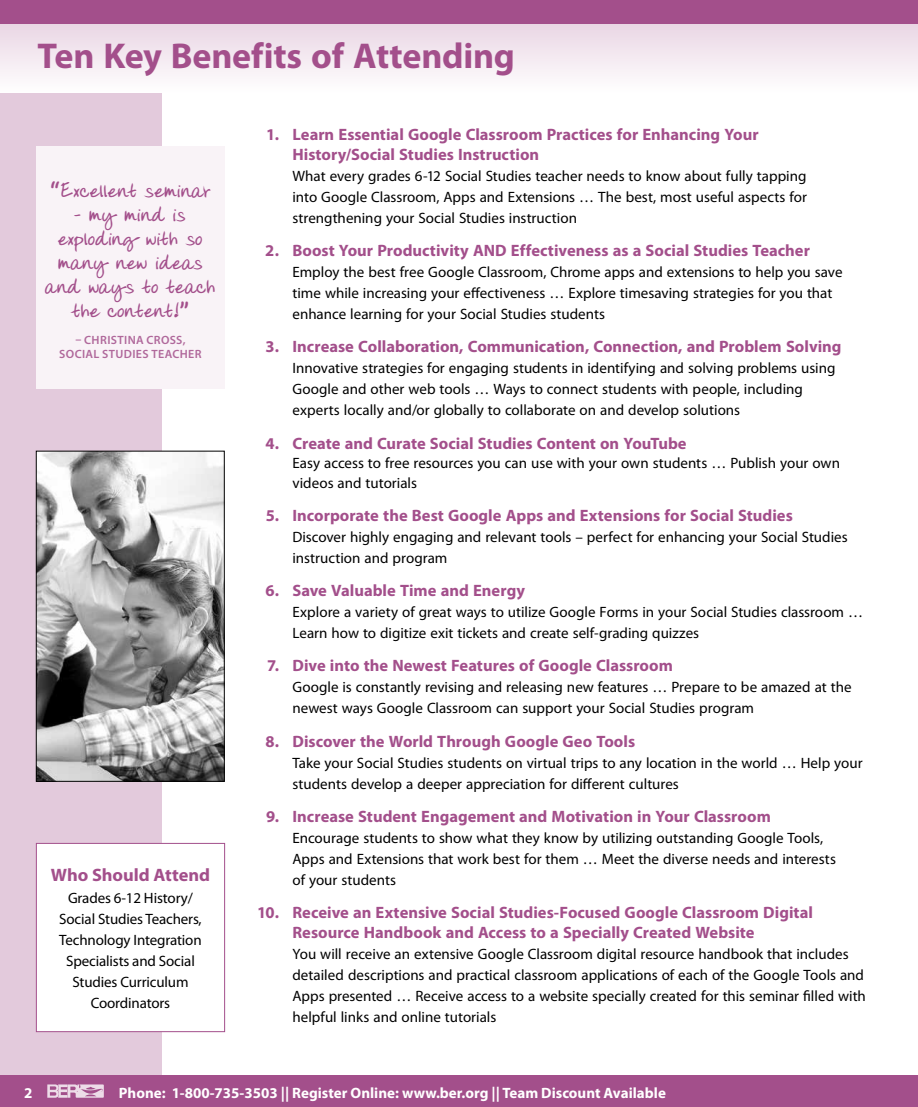
<style>
.page{position:relative;width:918px;height:1107px;background:#fff}
.page>*{position:absolute;margin:0;border:0;box-sizing:border-box;transform-origin:0 0}
.t1{font:700 36px "Myriad Pro";letter-spacing:-.005em;color:#a34f8b}
.t2{font:700 21px/24px "Donnys Hand";letter-spacing:.005em;color:#a34f8b;text-align:center}
.t3{font:700 18px "Myriad Pro";letter-spacing:-.005em;color:#a34f8b}
.t4{font:700 16.5px/19.8px "Myriad Pro";color:#a34f8b}
.t5{font:15px/21px "Myriad Pro";color:#000}
.t6{font:700 15px "Myriad Pro";color:#fff}
.t7{font:600 12px/14.4px "Myriad Pro";letter-spacing:.03em;color:#b0689b;text-align:center}
.s1{font-family:"Uberhand Pro"}
</style>
<div class="page">
<div style="left:0;top:0;width:162px;height:1107px;background:#e3cadc"></div>
<div style="left:0;top:1076px;width:918px;height:31px;background:#a34f8b"></div>
<svg style="left:47px;top:1084px;width:57px;height:14px"></svg>
<svg style="left:0;top:24px;width:918px;height:68px"></svg>
<div style="left:0;top:0;width:918px;height:24px;background:#a34f8b"></div>
<div style="left:36px;top:843px;width:189px;height:189px;background:#fff"></div>
<div style="left:36px;top:843px;width:189px;height:189px;border:1px solid #a34f8b"></div>
<div style="left:36px;top:146px;width:189px;height:243px;background:#f9f3f7"></div>
<img style="left:38px;top:453px;width:185px;height:327px">
<div style="left:36px;top:451px;width:189px;height:331px;border:1px solid #000"></div>
<h1 class="t1" style="left:38px;top:32px;width:479px">Ten Key Benefits of Attending</h1>
<h2 class="t2" style="left:50px;top:180px;width:162px"><span class="s1">“</span>Excellent seminar</h2>
<h2 class="t2" style="left:45px;top:204px;width:172px">– my mind is exploding with so many new ideas and ways to teach the content!<span class="s1">”</span></h2>
<p class="t7" style="left:59px;top:332px;width:144px">– CHRISTINA CROSS,<br>SOCIAL STUDIES TEACHER</p>
<p class="t3" style="left:51px;top:863px;width:161px">Who Should Attend</p>
<p class="t5" style="left:59px;top:887px;width:144px;text-align:center">Grades 6-12 History/<br>Social Studies Teachers,<br>Technology Integration<br>Specialists and Social<br>Studies Curriculum<br>Coordinators</p>
<p class="t4" style="left:293px;top:124px;width:468px;text-indent:-26px">1. Learn Essential Google Classroom Practices for Enhancing Your<br>History/Social Studies Instruction</p>
<p class="t5" style="left:292px;top:165px;width:516px;text-align:justify">What every grades 6-12 Social Studies teacher needs to know about fully tapping into Google Classroom, Apps and Extensions … The best, most useful aspects for strengthening your Social Studies instruction</p>
<p class="t4" style="left:265px;top:240px;width:546px">2. Boost Your Productivity AND Effectiveness as a Social Studies Teacher</p>
<p class="t5" style="left:292px;top:261px;width:552px">Employ the best free Google Classroom, Chrome apps and extensions to help you save time while increasing your effectiveness … Explore timesaving strategies for you that enhance learning for your Social Studies students</p>
<p class="t4" style="left:266px;top:336px;width:578px">3. Increase Collaboration, Communication, Connection, and Problem Solving</p>
<p class="t5" style="left:292px;top:357px;width:545px">Innovative strategies for engaging students in identifying and solving problems using<br>Google and other web tools … Ways to connect students with people, including experts locally and/or globally to collaborate on and develop solutions</p>
<p class="t4" style="left:265px;top:433px;width:423px">4. Create and Curate Social Studies Content on YouTube</p>
<p class="t5" style="left:292px;top:453px;width:549px;line-height:19.5px">Easy access to free resources you can use with your own students … Publish your own videos and tutorials</p>
<p class="t4" style="left:266px;top:505px;width:529px">5. Incorporate the Best Google Apps and Extensions for Social Studies</p>
<p class="t5" style="left:292px;top:526px;width:557px">Discover highly engaging and relevant tools – perfect for enhancing your Social Studies instruction and program</p>
<p class="t4" style="left:265px;top:580px;width:261px">6. Save Valuable Time and Energy</p>
<p class="t5" style="left:292px;top:601px;width:572px">Explore a variety of great ways to utilize Google Forms in your Social Studies classroom …<br>Learn how to digitize exit tickets and create self-grading quizzes</p>
<p class="t4" style="left:267px;top:655px;width:407px">7. Dive into the Newest Features of Google Classroom</p>
<p class="t5" style="left:292px;top:677px;width:561px">Google is constantly revising and releasing new features … Prepare to be amazed at the newest ways Google Classroom can support your Social Studies program</p>
<p class="t4" style="left:265px;top:731px;width:371px">8. Discover the World Through Google Geo Tools</p>
<p class="t5" style="left:292px;top:752px;width:572px">Take your Social Studies students on virtual trips to any location in the world … Help your students develop a deeper appreciation for different cultures</p>
<p class="t4" style="left:266px;top:806px;width:506px">9. Increase Student Engagement and Motivation in Your Classroom</p>
<p class="t5" style="left:292px;top:827px;width:545px">Encourage students to show what they know by utilizing outstanding Google Tools,<br>Apps and Extensions that work best for them … Meet the diverse needs and interests of your students</p>
<p class="t4" style="left:292px;top:902px;width:522px;text-indent:-35px">10. Receive an Extensive Social Studies-Focused Google Classroom Digital<br>Resource Handbook and Access to a Specially Created Website</p>
<p class="t5" style="left:292px;top:943px;width:575px">You will receive an extensive Google Classroom digital resource handbook that includes detailed descriptions and practical classroom applications of each of the Google Tools and Apps presented … Receive access to a website specially created for this seminar filled with helpful links and online tutorials</p>
<p class="t6" style="left:24px;top:1083px;width:10px">2</p>
<p class="t6" style="left:119px;top:1083px;width:549px">Phone: 1-800-735-3503 || Register Online: www.ber.org || Team Discount Available</p>
</div>
